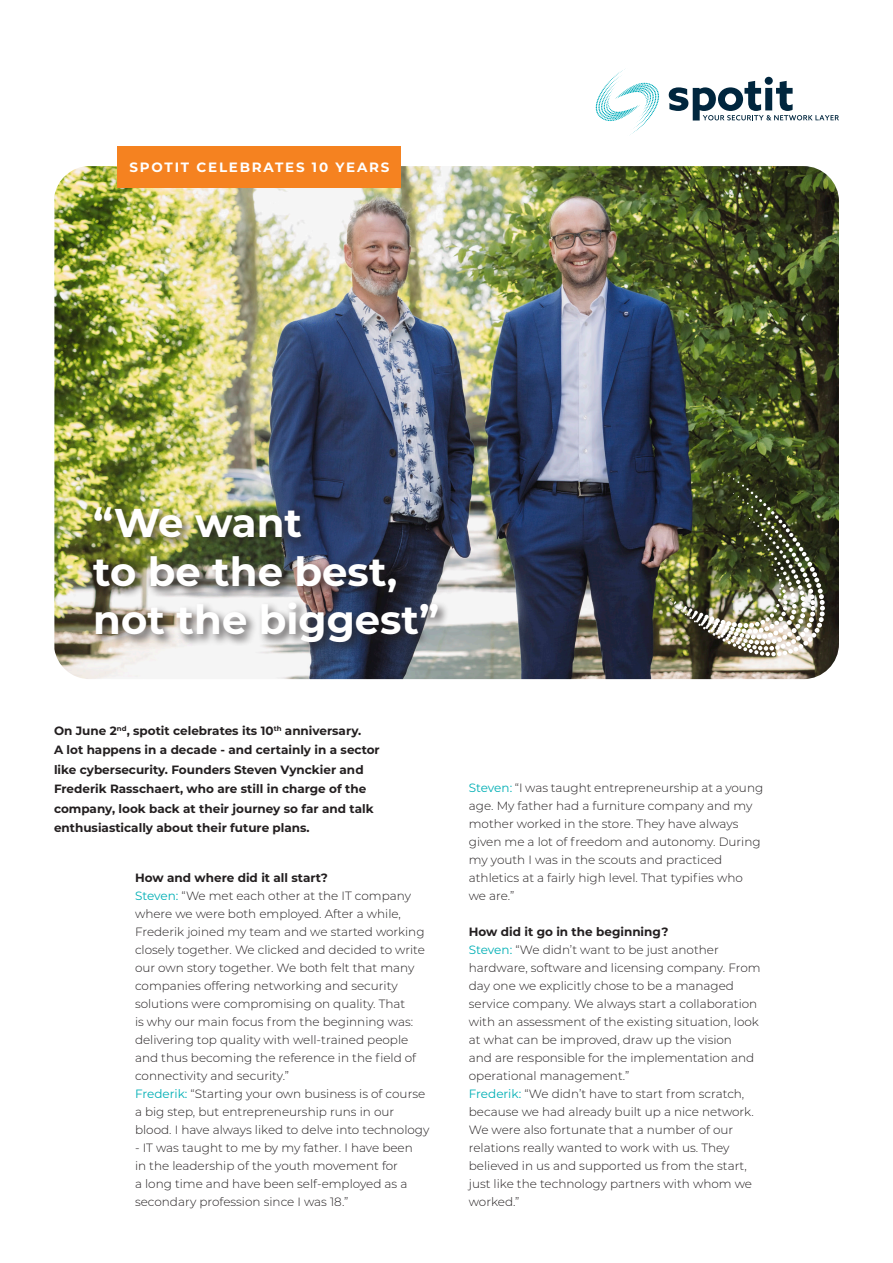
<style>
.page{position:relative;width:893px;height:1263px;background:#fff}
.page>*{position:absolute;margin:0;border:0;box-sizing:border-box;transform-origin:0 0}
.t1{font:700 40.2px/48.3px "Montserrat";color:#fff}
.t2{font:700 13.5px "Montserrat";letter-spacing:.13em;color:#fff}
.t3{font:300 12px/18px "Montserrat";color:#231f20}
.t4{font:700 12px/19.5px "Montserrat";color:#231f20}
.s1{font-weight:400;color:#00afb5}
</style>
<div class="page">
<svg style="left:669px;top:77px;width:170px;height:44px"></svg>
<svg style="left:596px;top:69px;width:63px;height:66px"></svg>
<img style="left:54px;top:166px;width:785px;height:513px">
<div style="left:117px;top:146px;width:283px;height:42px;background:#f58220"></div>
<div style="left:90px;top:504px;width:360px;height:150px;background:#231f20;opacity:.75"></div>
<img style="left:668px;top:468px;width:157px;height:188px">
<p class="t2" style="left:130px;top:158px;width:261px">SPOTIT CELEBRATES 10 YEARS</p>
<p class="t1" style="left:93px;top:497px;width:347px">“We want<br>to be the best, not the biggest”</p>
<p class="t4" style="left:54px;top:720px;width:327px">On June 2<sup>nd</sup>, spotit celebrates its 10<sup>th</sup> anniversary.<br>A lot happens in a decade - and certainly in a sector like cybersecurity. Founders Steven Vynckier and Frederik Rasschaert, who are still in charge of the company, look back at their journey so far and talk enthusiastically about their future plans.</p>
<p class="t4" style="left:135px;top:867px;width:195px">How and where did it all start?</p>
<p class="t3" style="left:135px;top:886px;width:291px"><span class="s1">Steven:</span> “We met each other at the IT company where we were both employed. After a while, Frederik joined my team and we started working closely together. We clicked and decided to write our own story together. We both felt that many companies offering networking and security solutions were compromising on quality. That<br>is why our main focus from the beginning was: delivering top quality with well-trained people and thus becoming the reference in the field of connectivity and security.”</p>
<p class="t3" style="left:135px;top:1084px;width:296px"><span class="s1">Frederik:</span> “Starting your own business is of course a big step, but entrepreneurship runs in our blood. I have always liked to delve into technology</p>
<p class="t3" style="left:135px;top:1138px;width:279px">- IT was taught to me by my father. I have been in the leadership of the youth movement for<br>a long time and have been self-employed as a secondary profession since I was 18.”</p>
<p class="t3" style="left:469px;top:778px;width:296px"><span class="s1">Steven:</span> “I was taught entrepreneurship at a young age. My father had a furniture company and my mother worked in the store. They have always given me a lot of freedom and autonomy. During my youth I was in the scouts and practiced athletics at a fairly high level. That typifies who<br>we are.”</p>
<p class="t4" style="left:469px;top:921px;width:201px">How did it go in the beginning?</p>
<p class="t3" style="left:469px;top:940px;width:293px"><span class="s1">Steven:</span> “We didn’t want to be just another hardware, software and licensing company. From day one we explicitly chose to be a managed service company. We always start a collaboration with an assessment of the existing situation, look at what can be improved, draw up the vision<br>and are responsible for the implementation and operational management.”</p>
<p class="t3" style="left:469px;top:1084px;width:286px"><span class="s1">Frederik:</span> “We didn’t have to start from scratch, because we had already built up a nice network.<br>We were also fortunate that a number of our relations really wanted to work with us. They believed in us and supported us from the start, just like the technology partners with whom we worked.”</p>
</div>
